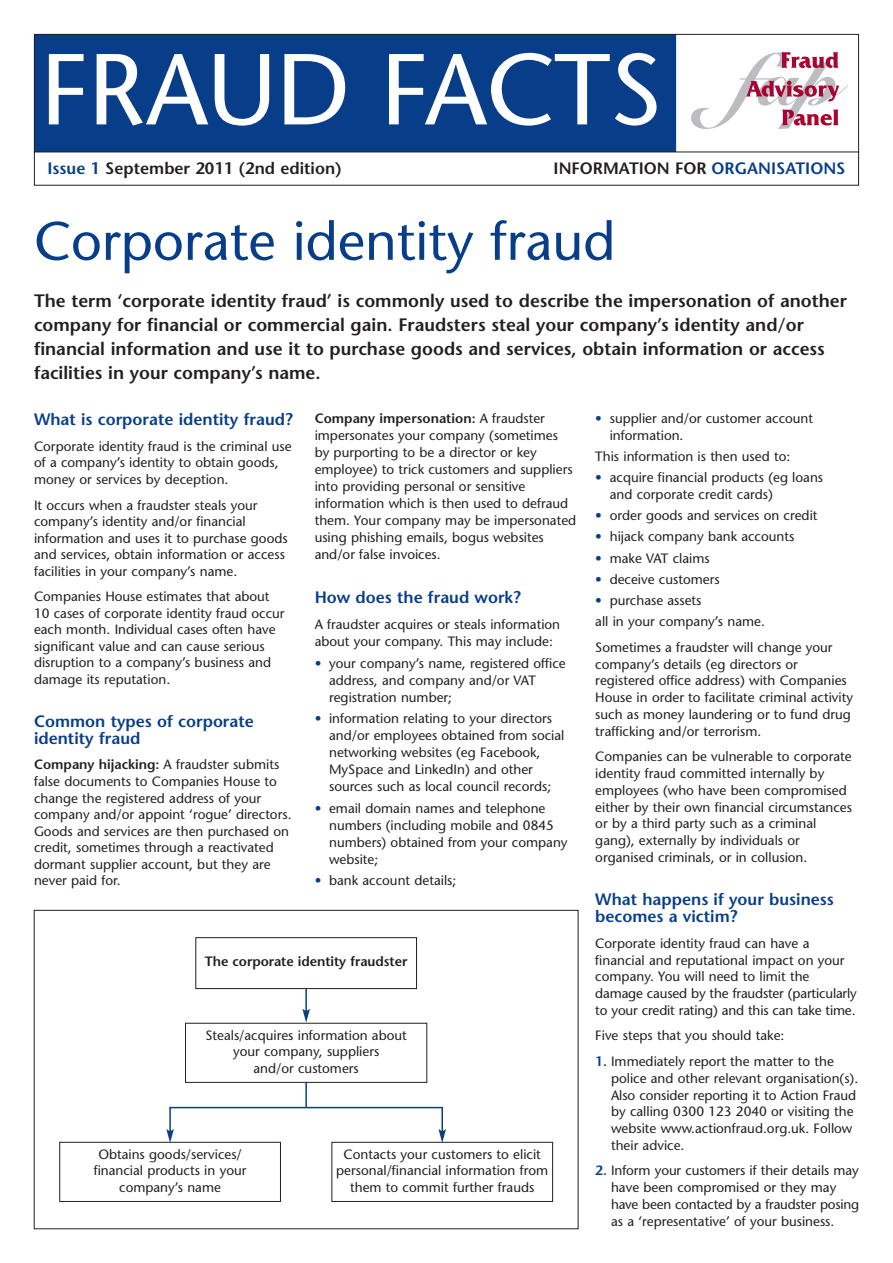
<style>
.page{position:relative;width:893px;height:1263px;background:#fff}
.page>*{position:absolute;margin:0;border:0;box-sizing:border-box;transform-origin:0 0}
.t1{font:100.5px "Stone Sans";letter-spacing:-.005em;color:#fff}
.t2{font:54px "Stone Sans";color:#083e89}
.t3{font:600 18px/24px "Stone Sans";color:#231f20}
.t4{font:600 16.5px/16.6px "Stone Sans";color:#083e89}
.t5{font:600 16.5px "Stone Sans";color:#231f20}
.t6{font:13.5px/16.6px "Stone Sans";color:#231f20}
.t7{font:600 13.5px "Stone Sans";letter-spacing:-.005em;color:#231f20}
.s1{color:#083e89}
.s2{font-weight:600;color:#083e89}
.s3{font-weight:600}
</style>
<div class="page">
<svg style="left:691px;top:52px;width:157px;height:77px"></svg>
<div style="left:35px;top:35px;width:640px;height:117px;background:#083e89"></div>
<div style="left:34px;top:34px;width:825px;height:119px;border:1px solid #231f20"></div>
<div style="left:34px;top:152px;width:825px;height:34px;border:1px solid #231f20"></div>
<hr style="left:305px;top:968px;width:2px;height:43px;background:#083e89">
<svg style="left:302px;top:1009px;width:8px;height:14px"></svg>
<hr style="left:305px;top:1036px;width:2px;height:71px;background:#083e89">
<hr style="left:169px;top:1107px;width:2px;height:25px;background:#083e89">
<svg style="left:166px;top:1129px;width:8px;height:13px"></svg>
<hr style="left:441px;top:1107px;width:2px;height:25px;background:#083e89">
<svg style="left:438px;top:1129px;width:8px;height:13px"></svg>
<hr style="left:169px;top:1107px;width:274px;height:1px;background:#083e89">
<div style="left:196px;top:938px;width:221px;height:50px;background:#fff"></div>
<div style="left:196px;top:937px;width:221px;height:52px;border:1px solid #231f20"></div>
<div style="left:186px;top:1023px;width:241px;height:59px;background:#fff"></div>
<div style="left:185px;top:1023px;width:242px;height:59px;border:1px solid #231f20"></div>
<div style="left:332px;top:1142px;width:221px;height:59px;border:1px solid #231f20"></div>
<div style="left:60px;top:1142px;width:221px;height:59px;border:1px solid #231f20"></div>
<h1 class="t1" style="left:40px;top:51px;width:623px">FRAUD FACTS</h1>
<p class="t5" style="left:48px;top:162px;width:296px"><span class="s1">Issue 1</span> September 2011 (2nd edition)</p>
<p class="t5" style="left:554px;top:162px;width:293px">INFORMATION FOR <span class="s1">ORGANISATIONS</span></p>
<h2 class="t2" style="left:34px;top:220px;width:583px">Corporate identity fraud</h2>
<p class="t3" style="left:34px;top:291px;width:814px">The term ‘corporate identity fraud’ is commonly used to describe the impersonation of another company for financial or commercial gain. Fraudsters steal your company’s identity and/or financial information and use it to purchase goods and services, obtain information or access facilities in your company’s name.</p>
<p class="t6" style="left:610px;top:412px;width:205px;text-indent:-14px"><span class="s1">•</span> supplier and/or customer account information.</p>
<p class="t6" style="left:595px;top:449px;width:196px">This information is then used to:</p>
<p class="t6" style="left:610px;top:471px;width:215px;text-indent:-14px"><span class="s1">•</span> acquire financial products (eg loans and corporate credit cards)</p>
<p class="t6" style="left:595px;top:509px;width:224px"><span class="s1">•</span> order goods and services on credit</p>
<p class="t6" style="left:595px;top:530px;width:201px"><span class="s1">•</span> hijack company bank accounts</p>
<p class="t6" style="left:595px;top:551px;width:116px"><span class="s1">•</span> make VAT claims</p>
<p class="t6" style="left:595px;top:572px;width:126px"><span class="s1">•</span> deceive customers</p>
<p class="t6" style="left:595px;top:591px;width:171px;line-height:21.1px"><span class="s1">•</span> purchase assets<br>all in your company’s name.</p>
<p class="t6" style="left:595px;top:640px;width:259px">Sometimes a fraudster will change your company’s details (eg directors or registered office address) with Companies House in order to facilitate criminal activity such as money laundering or to fund drug trafficking and/or terrorism.</p>
<p class="t6" style="left:595px;top:750px;width:258px">Companies can be vulnerable to corporate identity fraud committed internally by employees (who have been compromised either by their own financial circumstances or by a third party such as a criminal gang), externally by individuals or organised criminals, or in collusion.</p>
<p class="t4" style="left:595px;top:893px;width:240px">What happens if your business becomes a victim?</p>
<p class="t6" style="left:595px;top:936px;width:263px">Corporate identity fraud can have a financial and reputational impact on your company. You will need to limit the damage caused by the fraudster (particularly to your credit rating) and this can take time.</p>
<p class="t6" style="left:595px;top:1029px;width:191px">Five steps that you should take:</p>
<p class="t6" style="left:611px;top:1054px;width:249px;text-indent:-16px"><span class="s2">1.</span> Immediately report the matter to the police and other relevant organisation(s).<br>Also consider reporting it to Action Fraud by calling 0300 123 2040 or visiting the website www.actionfraud.org.uk. Follow their advice.</p>
<p class="t6" style="left:611px;top:1164px;width:249px;text-indent:-16px"><span class="s2">2.</span> Inform your customers if their details may have been compromised or they may have been contacted by a fraudster posing as a ‘representative’ of your business.</p>
<p class="t4" style="left:34px;top:413px;width:260px">What is corporate identity fraud?</p>
<p class="t6" style="left:34px;top:439px;width:259px">Corporate identity fraud is the criminal use of a company’s identity to obtain goods, money or services by deception.</p>
<p class="t6" style="left:34px;top:498px;width:255px">It occurs when a fraudster steals your company’s identity and/or financial information and uses it to purchase goods and services, obtain information or access facilities in your company’s name.</p>
<p class="t6" style="left:34px;top:590px;width:252px">Companies House estimates that about 10 cases of corporate identity fraud occur each month. Individual cases often have significant value and can cause serious disruption to a company’s business and damage its reputation.</p>
<p class="t4" style="left:34px;top:715px;width:221px">Common types of corporate identity fraud</p>
<p class="t6" style="left:34px;top:758px;width:259px"><span class="s3">Company hijacking:</span> A fraudster submits false documents to Companies House to change the registered address of your company and/or appoint ‘rogue’ directors.<br>Goods and services are then purchased on credit, sometimes through a reactivated dormant supplier account, but they are never paid for.</p>
<p class="t6" style="left:315px;top:411px;width:263px"><span class="s3">Company impersonation:</span> A fraudster impersonates your company (sometimes<br>by purporting to be a director or key employee) to trick customers and suppliers into providing personal or sensitive information which is then used to defraud them. Your company may be impersonated using phishing emails, bogus websites and/or false invoices.</p>
<p class="t4" style="left:315px;top:591px;width:208px">How does the fraud work?</p>
<p class="t6" style="left:315px;top:617px;width:247px">A fraudster acquires or steals information about your company. This may include:</p>
<p class="t6" style="left:329px;top:656px;width:238px;text-indent:-14px"><span class="s1">•</span> your company’s name, registered office address, and company and/or VAT registration number;</p>
<p class="t6" style="left:329px;top:711px;width:237px;text-indent:-14px"><span class="s1">•</span> information relating to your directors and/or employees obtained from social networking websites (eg Facebook, MySpace and LinkedIn) and other sources such as local council records;</p>
<p class="t6" style="left:329px;top:801px;width:240px;text-indent:-14px"><span class="s1">•</span> email domain names and telephone numbers (including mobile and 0845 numbers) obtained from your company website;</p>
<p class="t6" style="left:315px;top:873px;width:143px"><span class="s1">•</span> bank account details;</p>
<p class="t7" style="left:205px;top:956px;width:204px">The corporate identity fraudster</p>
<p class="t6" style="left:206px;top:1028px;width:203px;text-align:center">Steals/acquires information about your company, suppliers<br>and/or customers</p>
<p class="t6" style="left:94px;top:1147px;width:154px;text-align:center">Obtains goods/services/ financial products in your company’s name</p>
<p class="t6" style="left:336px;top:1147px;width:214px;text-align:center">Contacts your customers to elicit personal/financial information from them to commit further frauds</p>
</div>
